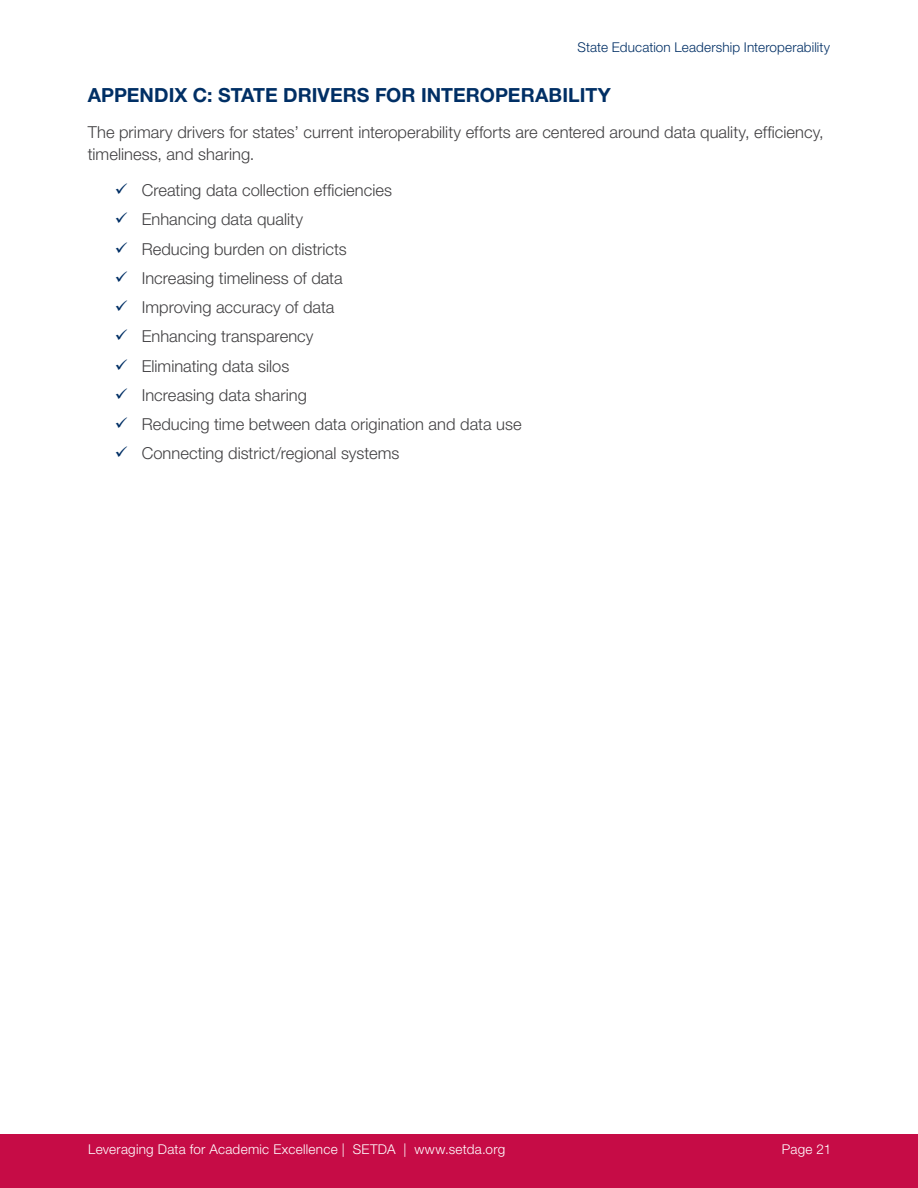
<style>
.page{position:relative;width:918px;height:1188px;background:#fff}
.page>*{position:absolute;margin:0;border:0;box-sizing:border-box;transform-origin:0 0}
.Appendix_Header{font:700 19.5px "Helvetica Neue LT Std";letter-spacing:.005em;color:#002f65}
.Main_Text_Paragraph{font:300 16.5px/22.5px "Helvetica Neue LT Std";color:#414042}
.t1{font:300 13.5px "Helvetica Neue LT Std";letter-spacing:.02em;color:#fff}
.t2{font:300 13.5px "Helvetica Neue LT Std";letter-spacing:.01em;color:#002f65}
.s1{color:#002f65}
</style>
<div class="page">
<div style="left:0;top:1134px;width:918px;height:54px;background:#c60c46"></div>
<p class="t2" style="left:578px;top:39px;width:254px">State Education Leadership Interoperability</p>
<h2 class="Appendix_Header" style="left:88px;top:83px;width:525px">APPENDIX C: STATE DRIVERS FOR INTEROPERABILITY</h2>
<p class="Main_Text_Paragraph" style="left:88px;top:120px;width:737px">The primary drivers for states’ current interoperability efforts are centered around data quality, efficiency, timeliness, and sharing.</p>
<p class="Main_Text_Paragraph" style="left:115px;top:179px;width:279px"><span class="s1">✓</span> Creating data collection efficiencies</p>
<p class="Main_Text_Paragraph" style="left:115px;top:208px;width:190px"><span class="s1">✓</span> Enhancing data quality</p>
<p class="Main_Text_Paragraph" style="left:115px;top:237px;width:234px"><span class="s1">✓</span> Reducing burden on districts</p>
<p class="Main_Text_Paragraph" style="left:115px;top:266px;width:230px"><span class="s1">✓</span> Increasing timeliness of data</p>
<p class="Main_Text_Paragraph" style="left:115px;top:296px;width:221px"><span class="s1">✓</span> Improving accuracy of data</p>
<p class="Main_Text_Paragraph" style="left:115px;top:325px;width:200px"><span class="s1">✓</span> Enhancing transparency</p>
<p class="Main_Text_Paragraph" style="left:115px;top:354px;width:176px"><span class="s1">✓</span> Eliminating data silos</p>
<p class="Main_Text_Paragraph" style="left:115px;top:383px;width:194px"><span class="s1">✓</span> Increasing data sharing</p>
<p class="Main_Text_Paragraph" style="left:115px;top:413px;width:408px"><span class="s1">✓</span> Reducing time between data origination and data use</p>
<p class="Main_Text_Paragraph" style="left:115px;top:442px;width:286px"><span class="s1">✓</span> Connecting district/regional systems</p>
<p class="t1" style="left:88px;top:1141px;width:419px">Leveraging Data for Academic Excellence | SETDA | www.setda.org</p>
<p class="t1" style="left:782px;top:1141px;width:51px">Page 21</p>
</div>
